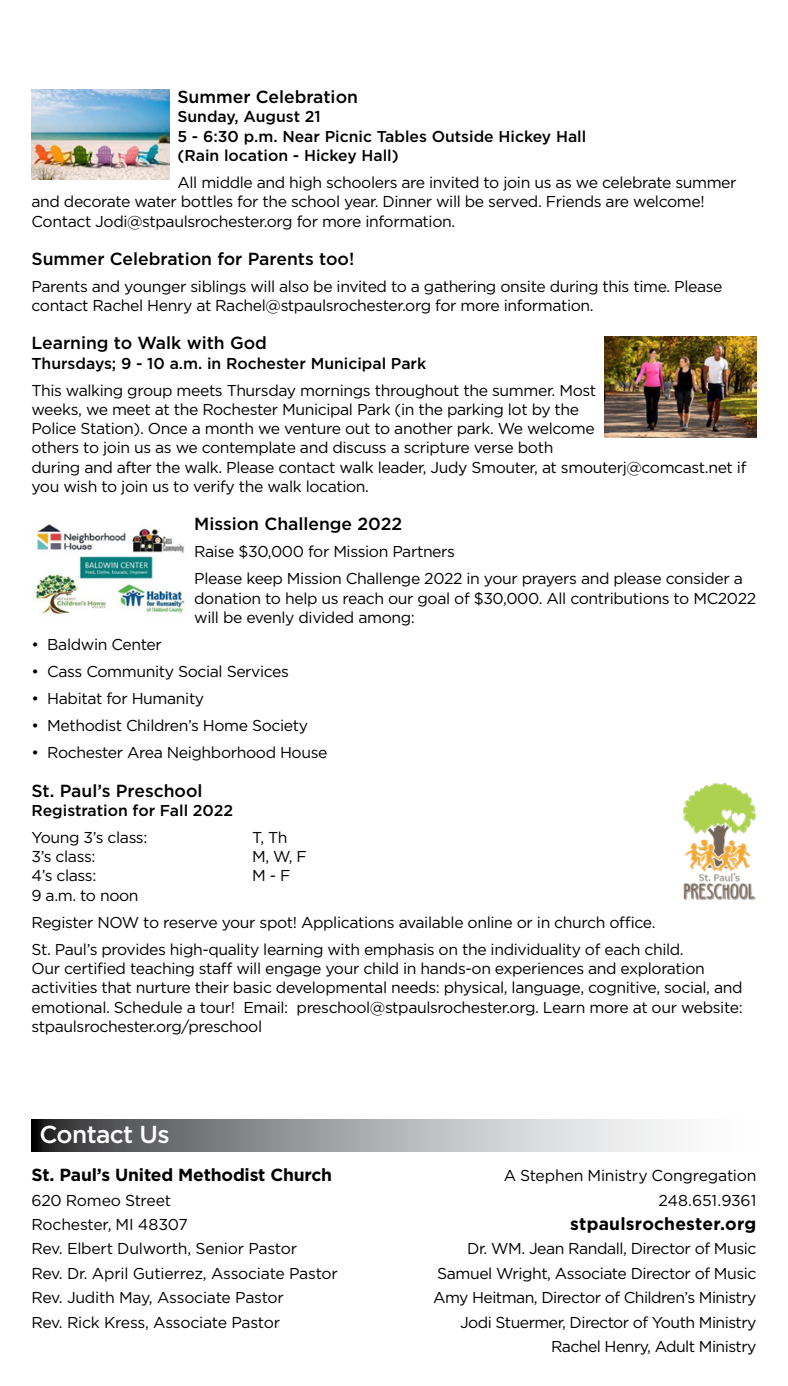
<style>
.page{position:relative;width:788px;height:1386px;background:#fff}
.page>*{position:absolute;margin:0;border:0;box-sizing:border-box;transform-origin:0 0}
.t1{font:500 24.5px "Gotham";letter-spacing:-.025em;color:#fff}
.Article_header{font:500 17.5px "Gotham";color:#000}
.t2{font:700 17.5px "Gotham";letter-spacing:-.01em;color:#000}
.t3{font:700 17.5px "Gotham";letter-spacing:.01em;color:#000}
.Article_body{font:15.75px/19.2px "Gotham";letter-spacing:-.025em;color:#000}
.Article_date{font:500 15.75px "Gotham";color:#000}
.Article_body-2{font:15.75px "Gotham";letter-spacing:-.005em;color:#000}
</style>
<div class="page">
<svg style="left:32px;top:1120px;width:640px;height:31px;background:#9f9fa1"></svg>
<img style="left:683px;top:784px;width:73px;height:116px">
<img style="left:31px;top:89px;width:138px;height:91px">
<img style="left:604px;top:336px;width:152px;height:101px">
<img style="left:35px;top:524px;width:150px;height:90px">
<p class="Article_header" style="left:177px;top:86px;width:182px">Summer Celebration</p>
<p class="Article_date" style="left:177px;top:107px;width:145px">Sunday, August 21</p>
<p class="Article_date" style="left:177px;top:126px;width:410px">5 - 6:30 p.m. Near Picnic Tables Outside Hickey Hall</p>
<p class="Article_date" style="left:177px;top:145px;width:223px">(Rain location - Hickey Hall)</p>
<p class="Article_body" style="left:32px;top:173px;width:706px;text-indent:146px">All middle and high schoolers are invited to join us as we celebrate summer and decorate water bottles for the school year. Dinner will be served. Friends are welcome!<br>Contact Jodi@stpaulsrochester.org for more information.</p>
<p class="Article_header" style="left:32px;top:247px;width:324px">Summer Celebration for Parents too!</p>
<p class="Article_body" style="left:32px;top:276px;width:692px">Parents and younger siblings will also be invited to a gathering onsite during this time. Please contact Rachel Henry at Rachel@stpaulsrochester.org for more information.</p>
<p class="Article_header" style="left:32px;top:332px;width:237px">Learning to Walk with God</p>
<p class="Article_date" style="left:32px;top:353px;width:396px">Thursdays; 9 - 10 a.m. in Rochester Municipal Park</p>
<p class="Article_body" style="left:32px;top:380px;width:716px">This walking group meets Thursday mornings throughout the summer. Most<br>weeks, we meet at the Rochester Municipal Park (in the parking lot by the<br>Police Station). Once a month we venture out to another park. We welcome<br>others to join us as we contemplate and discuss a scripture verse both<br>during and after the walk. Please contact walk leader, Judy Smouter, at smouterj@comcast.net if you wish to join us to verify the walk location.</p>
<p class="Article_header" style="left:194px;top:512px;width:209px">Mission Challenge 2022</p>
<p class="Article_body" style="left:194px;top:542px;width:262px">Raise $30,000 for Mission Partners</p>
<p class="Article_body" style="left:194px;top:569px;width:563px">Please keep Mission Challenge 2022 in your prayers and please consider a donation to help us reach our goal of $30,000. All contributions to MC2022 will be evenly divided among:</p>
<p class="Article_body" style="left:32px;top:634px;width:132px">• Baldwin Center</p>
<p class="Article_body" style="left:32px;top:662px;width:259px">• Cass Community Social Services</p>
<p class="Article_body" style="left:32px;top:689px;width:174px">• Habitat for Humanity</p>
<p class="Article_body" style="left:32px;top:716px;width:278px">• Methodist Children’s Home Society</p>
<p class="Article_body" style="left:32px;top:743px;width:297px">• Rochester Area Neighborhood House</p>
<p class="Article_header" style="left:32px;top:779px;width:173px">St. Paul’s Preschool</p>
<p class="Article_date" style="left:32px;top:800px;width:203px">Registration for Fall 2022</p>
<p class="Article_body" style="left:32px;top:827px;width:117px">Young 3’s class:</p>
<p class="Article_body" style="left:252px;top:827px;width:37px">T, Th</p>
<p class="Article_body" style="left:32px;top:847px;width:65px">3’s class:</p>
<p class="Article_body" style="left:252px;top:847px;width:56px">M, W, F</p>
<p class="Article_body" style="left:32px;top:866px;width:66px">4’s class:</p>
<p class="Article_body" style="left:252px;top:866px;width:40px">M - F</p>
<p class="Article_body" style="left:32px;top:885px;width:109px">9 a.m. to noon</p>
<p class="Article_body" style="left:32px;top:912px;width:625px">Register NOW to reserve your spot! Applications available online or in church office.</p>
<p class="Article_body" style="left:32px;top:939px;width:712px">St. Paul’s provides high-quality learning with emphasis on the individuality of each child.<br>Our certified teaching staff will engage your child in hands-on experiences and exploration activities that nurture their basic developmental needs: physical, language, cognitive, social, and emotional. Schedule a tour! Email: preschool@stpaulsrochester.org. Learn more at our website: stpaulsrochester.org/preschool</p>
<h1 class="t1" style="left:39px;top:1118px;width:132px">Contact Us</h1>
<p class="t2" style="left:32px;top:1164px;width:302px">St. Paul’s United Methodist Church</p>
<p class="Article_body" style="left:503px;top:1166px;width:254px">A Stephen Ministry Congregation</p>
<p class="Article_body" style="left:32px;top:1190px;width:141px">620 Romeo Street</p>
<p class="Article_body-2" style="left:658px;top:1190px;width:99px">248.651.9361</p>
<p class="Article_body" style="left:32px;top:1215px;width:158px">Rochester, MI 48307</p>
<p class="t3" style="left:570px;top:1213px;width:188px">stpaulsrochester.org</p>
<p class="Article_body" style="left:433px;top:1236px;width:325px;line-height:24.5px;text-align:right">Dr. WM. Jean Randall, Director of Music Samuel Wright, Associate Director of Music Amy Heitman, Director of Children’s Ministry Jodi Stuermer, Director of Youth Ministry Rachel Henry, Adult Ministry</p>
<p class="Article_body" style="left:32px;top:1236px;width:308px;line-height:24.5px">Rev. Elbert Dulworth, Senior Pastor<br>Rev. Dr. April Gutierrez, Associate Pastor Rev. Judith May, Associate Pastor<br>Rev. Rick Kress, Associate Pastor</p>
</div>
